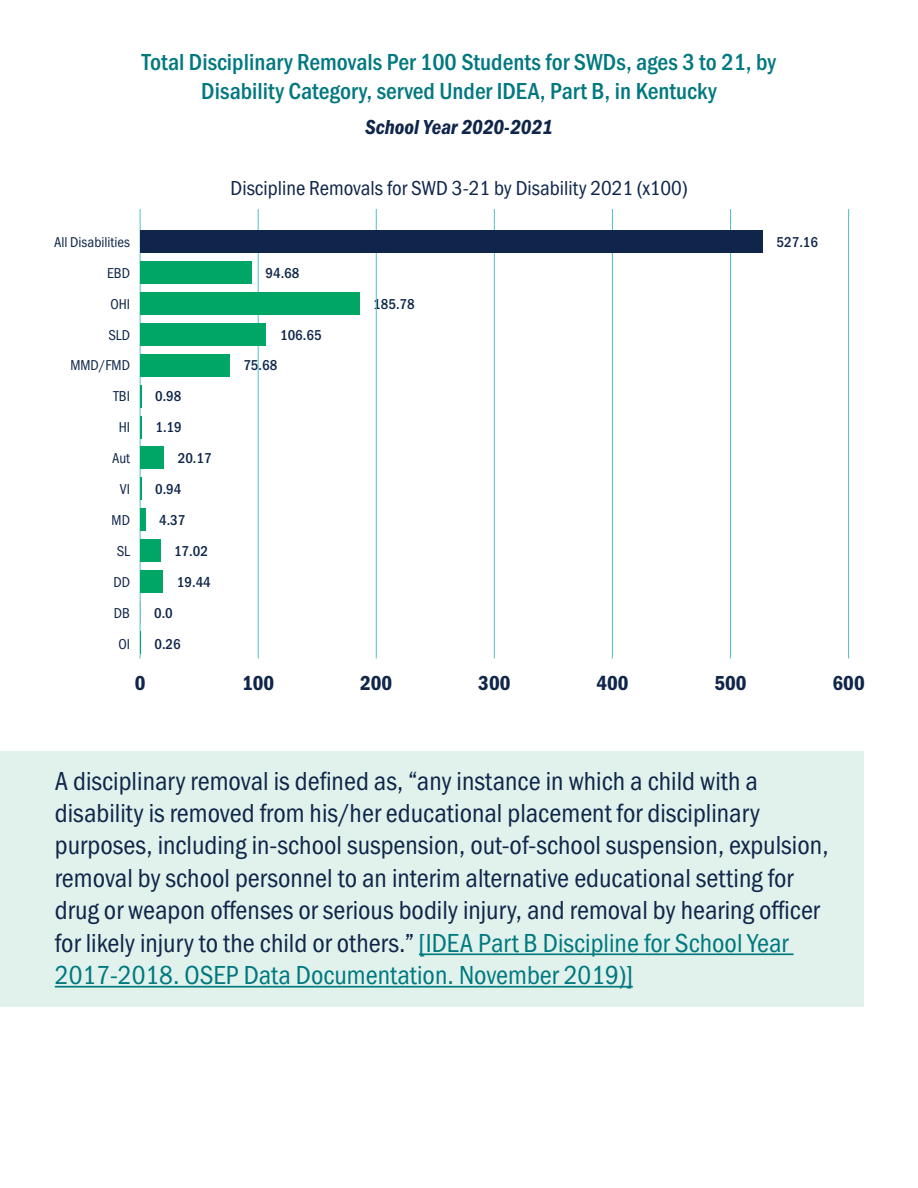
<style>
.page{position:relative;width:918px;height:1188px;background:#fff}
.page>*{position:absolute;margin:0;border:0;box-sizing:border-box;transform-origin:0 0}
.t1{font:27px/32.4px "Franklin Gothic URW Cond";color:#0f264a}
.t2{font:500 24px/28.8px "Franklin Gothic URW Cond";color:#007880;text-align:center}
.t3{font:21px "Franklin Gothic URW Cond";color:#0f264a}
.t4{font:21px "Franklin Gothic URW Con Dem Ita";color:#0f264a}
.t5{font:21px "Franklin Gothic URW Con Dem";color:#0f264a}
.t6{font:500 14.85px/30.9px "Franklin Gothic URW Cond";color:#0f264a}
.t7{font:14.85px "Franklin Gothic URW Cond";color:#0f264a}
.s1{color:#007880}
</style>
<div class="page">
<hr style="left:140px;top:209px;width:1px;height:449px;background:#4fc2c7">
<hr style="left:258px;top:209px;width:1px;height:449px;background:#4fc2c7">
<hr style="left:376px;top:209px;width:1px;height:449px;background:#4fc2c7">
<hr style="left:494px;top:209px;width:1px;height:449px;background:#4fc2c7">
<hr style="left:612px;top:209px;width:1px;height:449px;background:#4fc2c7">
<hr style="left:730px;top:209px;width:1px;height:449px;background:#4fc2c7">
<hr style="left:848px;top:209px;width:1px;height:449px;background:#4fc2c7">
<div style="left:140px;top:231px;width:623px;height:22px;background:#0f264a"></div>
<div style="left:140px;top:262px;width:112px;height:22px;background:#00a666"></div>
<div style="left:140px;top:293px;width:219px;height:22px;background:#00a666"></div>
<div style="left:140px;top:323px;width:126px;height:23px;background:#00a666"></div>
<div style="left:140px;top:354px;width:89px;height:22px;background:#00a666"></div>
<svg style="left:140px;top:385px;width:1px;height:22px"></svg>
<hr style="left:140px;top:416px;width:2px;height:22px;background:#00a666">
<div style="left:140px;top:447px;width:24px;height:22px;background:#00a666"></div>
<svg style="left:140px;top:478px;width:1px;height:22px"></svg>
<div style="left:140px;top:508px;width:5px;height:23px;background:#00a666"></div>
<div style="left:140px;top:539px;width:20px;height:23px;background:#00a666"></div>
<div style="left:140px;top:570px;width:23px;height:22px;background:#00a666"></div>
<svg style="left:140px;top:632px;width:1px;height:22px"></svg>
<div style="left:0;top:751px;width:864px;height:256px;background:#e0f2eb"></div>
<hr style="left:419px;top:953px;width:375px;height:2px;background:#007880">
<hr style="left:55px;top:986px;width:578px;height:2px;background:#007880">
<p class="t2" style="left:142px;top:46px;width:636px">Total Disciplinary Removals Per 100 Students for SWDs, ages 3 to 21, by<br>Disability Category, served Under IDEA, Part B, in Kentucky</p>
<p class="t4" style="left:365px;top:115px;width:189px">School Year 2020-2021</p>
<p class="t7" style="left:54px;top:231px;width:78px">All Disabilities</p>
<p class="t7" style="left:107px;top:262px;width:25px">EBD</p>
<p class="t7" style="left:110px;top:293px;width:21px">OHI</p>
<p class="t7" style="left:108px;top:324px;width:23px">SLD</p>
<p class="t7" style="left:70px;top:355px;width:61px">MMD/FMD</p>
<p class="t7" style="left:113px;top:386px;width:18px">TBI</p>
<p class="t7" style="left:119px;top:417px;width:13px">HI</p>
<p class="t7" style="left:112px;top:448px;width:19px">Aut</p>
<p class="t7" style="left:120px;top:478px;width:12px">VI</p>
<p class="t7" style="left:112px;top:509px;width:20px">MD</p>
<p class="t7" style="left:117px;top:540px;width:15px">SL</p>
<p class="t7" style="left:113px;top:571px;width:18px">DD</p>
<p class="t7" style="left:114px;top:602px;width:18px">DB</p>
<p class="t7" style="left:118px;top:633px;width:13px">OI</p>
<p class="t3" style="left:231px;top:173px;width:458px">Discipline Removals for SWD 3-21 by Disability 2021 (x100)</p>
<p class="t6" style="left:155px;top:380px;width:28px">0.98</p>
<p class="t6" style="left:178px;top:411px;width:35px;text-indent:-22px">1.19<br>20.17</p>
<p class="t6" style="left:155px;top:473px;width:28px">0.94</p>
<p class="t6" style="left:159px;top:504px;width:28px">4.37</p>
<p class="t6" style="left:174px;top:535px;width:35px">17.02</p>
<p class="t6" style="left:177px;top:565px;width:35px">19.44</p>
<p class="t6" style="left:154px;top:596px;width:20px">0.0</p>
<p class="t6" style="left:154px;top:627px;width:28px">0.26</p>
<p class="t6" style="left:266px;top:256px;width:35px">94.68</p>
<p class="t6" style="left:280px;top:318px;width:43px">106.65</p>
<p class="t6" style="left:243px;top:349px;width:35px">75.68</p>
<p class="t6" style="left:373px;top:287px;width:43px">185.78</p>
<p class="t6" style="left:777px;top:225px;width:43px">527.16</p>
<p class="t5" style="left:135px;top:669px;width:12px">0</p>
<p class="t5" style="left:242px;top:669px;width:34px">100</p>
<p class="t5" style="left:360px;top:669px;width:34px">200</p>
<p class="t5" style="left:478px;top:669px;width:34px">300</p>
<p class="t5" style="left:596px;top:669px;width:34px">400</p>
<p class="t5" style="left:714px;top:669px;width:34px">500</p>
<p class="t5" style="left:833px;top:669px;width:34px">600</p>
<p class="t1" style="left:55px;top:763px;width:775px">A disciplinary removal is defined as, “any instance in which a child with a disability is removed from his/her educational placement for disciplinary purposes, including in-school suspension, out-of-school suspension, expulsion, removal by school personnel to an interim alternative educational setting for drug or weapon offenses or serious bodily injury, and removal by hearing officer for likely injury to the child or others.” <span class="s1">[IDEA Part B Discipline for School Year 2017-2018. OSEP Data Documentation. November 2019)]</span></p>
</div>
